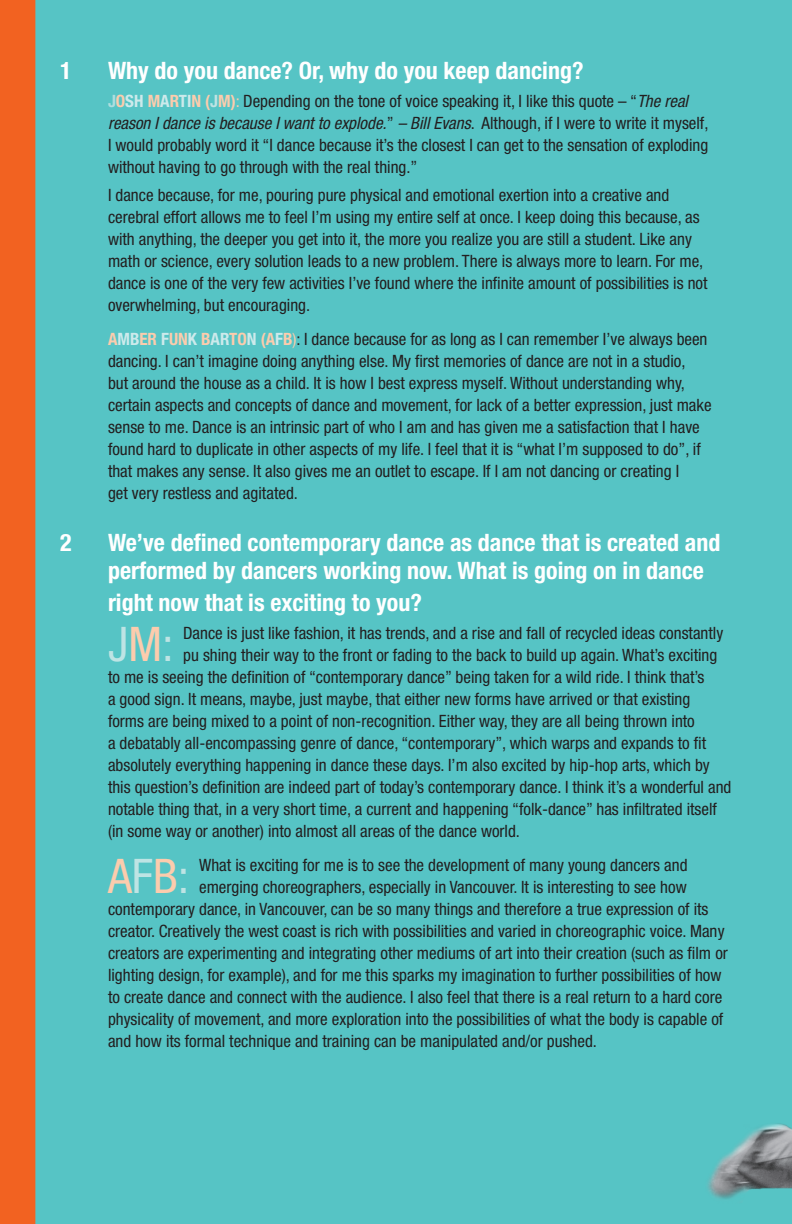
<style>
.page{position:relative;width:792px;height:1224px;background:#56c4c5}
.page>*{position:absolute;margin:0;border:0;box-sizing:border-box;transform-origin:0 0}
.body_indent_w_p3{font:condensed 47.8px "Helvetica Neue LT";color:#fcccad}
.body_indent_w_p3-2{font:condensed 47.8px "Helvetica Neue LT";color:#bee4e4}
.body_bold_1{font:700 condensed 24px/28px "Helvetica Neue LT";color:#fff}
.body_indent_w_p3-3{font:condensed 17px/22px "Helvetica Neue LT";color:#231f20}
.s1{font-weight:700;color:#addedf}
.s2{font-weight:700;color:#fcccad}
.s3{font-weight:700;color:#cdeaeb}
.s4{font-weight:700;color:#bee4e4}
.s5{color:#fcccad}
.s6{font-style:italic}
.s7{color:#bee4e4}
</style>
<div class="page">
<img style="left:670px;top:812px;width:122px;height:412px">
<p class="body_bold_1" style="left:60px;top:56px;width:13px">1</p>
<p class="body_bold_1" style="left:108px;top:56px;width:477px">Why do you dance? Or, why do you keep dancing?</p>
<p class="body_indent_w_p3-3" style="left:108px;top:90px;width:602px"><span class="s1">J</span><span class="s2">O</span><span class="s3">SH</span> <span class="s2">M</span><span class="s3">A</span><span class="s2">R</span><span class="s3">TI</span><span class="s2">N (</span><span class="s4">J</span><span class="s2">M)</span><span class="s5">:</span> Depending on the tone of voice speaking it, I like this quote – “<span class="s6">The real reason I dance is because I want to explode.</span>” <span class="s6">– Bill Evans</span>. Although, if I were to write it myself, I would probably word it “I dance because it’s the closest I can get to the sensation of exploding without having to go through with the real thing.”</p>
<p class="body_indent_w_p3-3" style="left:108px;top:184px;width:601px">I dance because, for me, pouring pure physical and emotional exertion into a creative and cerebral effort allows me to feel I’m using my entire self at once. I keep doing this because, as with anything, the deeper you get into it, the more you realize you are still a student. Like any math or science, every solution leads to a new problem. There is always more to learn. For me, dance is one of the very few activities I’ve found where the infinite amount of possibilities is not overwhelming, but encouraging.</p>
<p class="body_indent_w_p3-3" style="left:108px;top:328px;width:605px"><span class="s2">A</span><span class="s3">MB</span><span class="s2">ER</span> <span class="s3">F</span><span class="s2">UN</span><span class="s3">K</span> <span class="s2">B</span><span class="s3">AR</span><span class="s2">TO</span><span class="s3">N</span> <span class="s2">(A</span><span class="s3">F</span><span class="s2">B</span><span class="s5">)</span>: I dance because for as long as I can remember I’ve always been dancing. I can’t imagine doing anything else. My first memories of dance are not in a studio,<br>but around the house as a child. It is how I best express myself. Without understanding why, certain aspects and concepts of dance and movement, for lack of a better expression, just make sense to me. Dance is an intrinsic part of who I am and has given me a satisfaction that I have found hard to duplicate in other aspects of my life. I feel that it is “what I’m supposed to do”, if that makes any sense. It also gives me an outlet to escape. If I am not dancing or creating I<br>get very restless and agitated.</p>
<p class="body_bold_1" style="left:60px;top:528px;width:13px">2</p>
<p class="body_bold_1" style="left:108px;top:528px;width:614px">We’ve defined contemporary dance as dance that is created and performed by dancers working now. What is going on in dance</p>
<p class="body_bold_1" style="left:108px;top:588px;width:316px">right now that is exciting to you?</p>
<p class="body_indent_w_p3-2" style="left:108px;top:616px;width:67px">J<span class="s5">M</span>:</p>
<p class="body_indent_w_p3-3" style="left:183px;top:622px;width:542px">Dance is just like fashion, it has trends, and a rise and fall of recycled ideas constantly</p>
<p class="body_indent_w_p3-3" style="left:183px;top:644px;width:536px">pu shing their way to the front or fading to the back to build up again. What’s exciting</p>
<p class="body_indent_w_p3-3" style="left:108px;top:666px;width:598px">to me is seeing the definition of “contemporary dance” being taken for a wild ride. I think that’s</p>
<p class="body_indent_w_p3-3" style="left:108px;top:688px;width:584px">a good sign. It means, maybe, just maybe, that either new forms have arrived or that existing</p>
<p class="body_indent_w_p3-3" style="left:108px;top:710px;width:588px">forms are being mixed to a point of non-recognition. Either way, they are all being thrown into</p>
<p class="body_indent_w_p3-3" style="left:108px;top:732px;width:600px">a debatably all-encompassing genre of dance, “contemporary”, which warps and expands to fit</p>
<p class="body_indent_w_p3-3" style="left:108px;top:754px;width:603px">absolutely everything happening in dance these days. I’m also excited by hip-hop arts, which by</p>
<p class="body_indent_w_p3-3" style="left:108px;top:776px;width:625px">this question’s definition are indeed part of today’s contemporary dance. I think it’s a wonderful and</p>
<p class="body_indent_w_p3-3" style="left:108px;top:798px;width:610px">notable thing that, in a very short time, a current and happening “folk-dance” has infiltrated itself</p>
<p class="body_indent_w_p3-3" style="left:108px;top:820px;width:414px">(in some way or another) into almost all areas of the dance world.</p>
<p class="body_indent_w_p3" style="left:108px;top:848px;width:83px">A<span class="s7">F</span>B<span class="s7">:</span></p>
<p class="body_indent_w_p3-3" style="left:199px;top:854px;width:490px">What is exciting for me is to see the development of many young dancers and</p>
<p class="body_indent_w_p3-3" style="left:199px;top:876px;width:489px">emerging choreographers, especially in Vancouver. It is interesting to see how</p>
<p class="body_indent_w_p3-3" style="left:108px;top:898px;width:602px">contemporary dance, in Vancouver, can be so many things and therefore a true expression of its</p>
<p class="body_indent_w_p3-3" style="left:108px;top:920px;width:618px">creator. Creatively the west coast is rich with possibilities and varied in choreographic voice. Many</p>
<p class="body_indent_w_p3-3" style="left:108px;top:942px;width:621px">creators are experimenting and integrating other mediums of art into their creation (such as film or</p>
<p class="body_indent_w_p3-3" style="left:108px;top:964px;width:615px">lighting design, for example), and for me this sparks my imagination to further possibilities of how</p>
<p class="body_indent_w_p3-3" style="left:108px;top:986px;width:616px">to create dance and connect with the audience. I also feel that there is a real return to a hard core</p>
<p class="body_indent_w_p3-3" style="left:108px;top:1008px;width:617px">physicality of movement, and more exploration into the possibilities of what the body is capable of</p>
<p class="body_indent_w_p3-3" style="left:108px;top:1030px;width:490px">and how its formal technique and training can be manipulated and/or pushed.</p>
</div>
